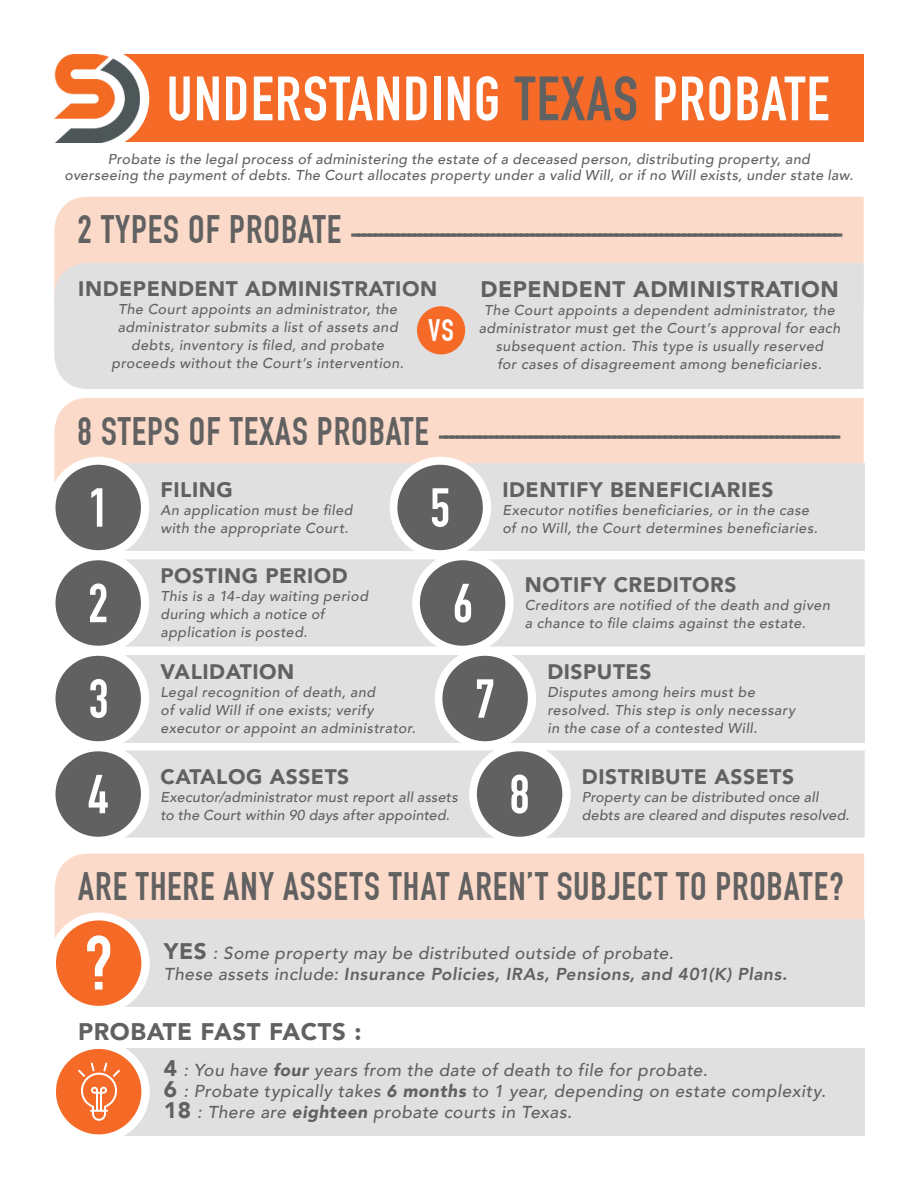
<style>
.page{position:relative;width:918px;height:1188px;background:#fff}
.page>*{position:absolute;margin:0;border:0;box-sizing:border-box;transform-origin:0 0}
.t1{font:700 75.45px "DIN Condensed";color:#fff}
.t2{font:700 61.5px "DIN Condensed";letter-spacing:.025em;color:#fff}
.t3{font:700 54px/95.6px "DIN Condensed";color:#fff}
.t4{font:700 38.85px "DIN Condensed";letter-spacing:.03em;color:#616161}
.t5{font:700 30.45px "DIN Condensed";color:#fff}
.t6{font:700 28.95px "DIN Condensed";color:#616161}
.t7{font:900 24px "Avenir";letter-spacing:.025em;color:#616161}
.t8{font:900 22.5px "Avenir";letter-spacing:.025em;color:#616161}
.t9{font:900 21px "Avenir";letter-spacing:.025em;color:#616161}
.t10{font:italic 500 17.25px/21px "Avenir";letter-spacing:.03em;color:#616161}
.t11{font:italic 500 14.25px/18px "Avenir";letter-spacing:.03em;color:#616161}
.s1{color:#616161}
.s2{font-size:38.85px}
.s3{font-weight:900;font-style:normal;font-size:22.5px}
.s4{font-weight:800}
.s5{font-weight:900}
</style>
<div class="page">
<div style="left:96px;top:55px;width:768px;height:87px;background:#f56a27"></div>
<div style="left:48px;top:48px;width:101px;height:101px;background:#fff;border-radius:50%"></div>
<img style="left:55px;top:55px;width:84px;height:87px">
<div style="left:54px;top:197px;width:810px;height:66px;background:#fcdac9"></div>
<div style="left:54px;top:263px;width:810px;height:126px;background:#e0e0e0"></div>
<div style="left:417px;top:306px;width:48px;height:48px;background:#f56a27;border-radius:50%"></div>
<div style="left:54px;top:398px;width:810px;height:85px;background:#fcdac9"></div>
<div style="left:75px;top:464px;width:790px;height:87px;background:#e0e0e0"></div>
<div style="left:48px;top:457px;width:101px;height:101px;background:#fff;border-radius:50%"></div>
<div style="left:56px;top:465px;width:85px;height:85px;background:#616161;border-radius:50%"></div>
<div style="left:125px;top:559px;width:740px;height:88px;background:#e0e0e0"></div>
<div style="left:48px;top:552px;width:101px;height:102px;background:#fff;border-radius:50%"></div>
<div style="left:56px;top:560px;width:85px;height:86px;background:#616161;border-radius:50%"></div>
<div style="left:75px;top:655px;width:790px;height:87px;background:#e0e0e0"></div>
<div style="left:48px;top:648px;width:101px;height:101px;background:#fff;border-radius:50%"></div>
<div style="left:56px;top:656px;width:85px;height:85px;background:#616161;border-radius:50%"></div>
<div style="left:125px;top:750px;width:740px;height:88px;background:#e0e0e0"></div>
<div style="left:48px;top:743px;width:101px;height:102px;background:#fff;border-radius:50%"></div>
<div style="left:56px;top:751px;width:85px;height:86px;background:#616161;border-radius:50%"></div>
<div style="left:390px;top:457px;width:101px;height:101px;background:#fff;border-radius:50%"></div>
<div style="left:397px;top:465px;width:86px;height:85px;background:#616161;border-radius:50%"></div>
<div style="left:412px;top:552px;width:102px;height:102px;background:#fff;border-radius:50%"></div>
<div style="left:420px;top:560px;width:85px;height:86px;background:#616161;border-radius:50%"></div>
<div style="left:435px;top:648px;width:101px;height:101px;background:#fff;border-radius:50%"></div>
<div style="left:442px;top:656px;width:86px;height:85px;background:#616161;border-radius:50%"></div>
<div style="left:469px;top:743px;width:102px;height:102px;background:#fff;border-radius:50%"></div>
<div style="left:477px;top:751px;width:85px;height:86px;background:#616161;border-radius:50%"></div>
<div style="left:55px;top:854px;width:809px;height:82px;background:#fcdac9"></div>
<div style="left:96px;top:920px;width:768px;height:87px;background:#e0e0e0"></div>
<div style="left:48px;top:912px;width:102px;height:102px;background:#fff;border-radius:50%"></div>
<div style="left:56px;top:920px;width:85px;height:86px;background:#f56a27;border-radius:50%"></div>
<div style="left:96px;top:1048px;width:768px;height:87px;background:#e0e0e0"></div>
<div style="left:48px;top:1041px;width:102px;height:101px;background:#fff;border-radius:50%"></div>
<div style="left:56px;top:1049px;width:85px;height:85px;background:#f56a27;border-radius:50%"></div>
<svg style="left:78px;top:1062px;width:42px;height:59px"></svg>
<h2 class="t2" style="left:166px;top:74px;width:664px">UNDERSTANDING <span class="s1">TEXAS</span> PROBATE</h2>
<p class="t11" style="left:64px;top:152px;width:791px;line-height:16.5px;text-align:center">Probate is the legal process of administering the estate of a deceased person, distributing property, and<br>overseeing the payment of debts. The Court allocates property under a valid Will, or if no Will exists, under state law.</p>
<h3 class="t6" style="left:78px;top:222px;width:768px"><span class="s2">2 T Y P E S O F P R O B A T E</span> ---------------------------------------------------------------------------------------</h3>
<h3 class="t9" style="left:78px;top:276px;width:360px">INDEPENDENT ADMINISTRATION</h3>
<p class="t11" style="left:111px;top:301px;width:294px;text-align:center">The Court appoints an administrator, the administrator submits a list of assets and debts, inventory is filed, and probate proceeds without the Court’s intervention.</p>
<h3 class="t5" style="left:428px;top:318px;width:27px">VS</h3>
<h3 class="t8" style="left:480px;top:276px;width:360px">DEPENDENT ADMINISTRATION</h3>
<p class="t11" style="left:479px;top:302px;width:363px;text-align:center">The Court appoints a dependent administrator, the administrator must get the Court’s approval for each subsequent action. This type is usually reserved<br>for cases of disagreement among beneficiaries.</p>
<h3 class="t6" style="left:78px;top:423px;width:766px"><span class="s2">8 S T E P S O F T E X A S P R O B A T E</span> -----------------------------------------------------------------------</h3>
<h3 class="t9" style="left:160px;top:477px;width:74px">FILING</h3>
<p class="t11" style="left:160px;top:501px;width:194px">An application must be filed</p>
<h3 class="t3" style="left:430px;top:465px;width:22px">5</h3>
<h3 class="t9" style="left:502px;top:477px;width:273px">IDENTIFY BENEFICIARIES</h3>
<h3 class="t3" style="left:89px;top:465px;width:22px">1</h3>
<p class="t11" style="left:502px;top:501px;width:317px">Executor notifies beneficiaries, or in the case of no Will, the Court determines beneficiaries.</p>
<p class="t11" style="left:160px;top:521px;width:190px">with the appropriate Court.</p>
<h3 class="t3" style="left:88px;top:561px;width:22px">2</h3>
<h3 class="t3" style="left:88px;top:656px;width:22px">3<br>4</h3>
<h3 class="t9" style="left:160px;top:564px;width:189px">POSTING PERIOD</h3>
<p class="t11" style="left:160px;top:589px;width:209px">This is a 14-day waiting period during which a notice of application is posted.</p>
<h3 class="t9" style="left:160px;top:659px;width:135px">VALIDATION</h3>
<p class="t11" style="left:160px;top:685px;width:257px">Legal recognition of death, and<br>of valid Will if one exists; verify executor or appoint an administrator.</p>
<h3 class="t3" style="left:453px;top:561px;width:22px">6</h3>
<h3 class="t3" style="left:475px;top:656px;width:22px">7</h3>
<h3 class="t9" style="left:160px;top:764px;width:190px">CATALOG ASSETS</h3>
<p class="t11" style="left:160px;top:789px;width:299px">Executor/administrator must report all assets to the Court within 90 days after appointed.</p>
<h3 class="t9" style="left:525px;top:573px;width:213px">NOTIFY CREDITORS</h3>
<p class="t11" style="left:525px;top:597px;width:307px">Creditors are notified of the death and given</p>
<p class="t11" style="left:525px;top:615px;width:282px">a chance to file claims against the estate.</p>
<h3 class="t9" style="left:547px;top:659px;width:106px">DISPUTES</h3>
<p class="t11" style="left:547px;top:685px;width:249px">Disputes among heirs must be resolved. This step is only necessary in the case of a contested Will.</p>
<h3 class="t3" style="left:510px;top:752px;width:22px">8</h3>
<h3 class="t9" style="left:582px;top:764px;width:214px">DISTRIBUTE ASSETS</h3>
<p class="t11" style="left:582px;top:789px;width:269px">Property can be distributed once all debts are cleared and disputes resolved.</p>
<h3 class="t4" style="left:78px;top:871px;width:767px">ARE THERE ANY ASSETS THAT AREN’T SUBJECT TO PROBATE?</h3>
<h1 class="t1" style="left:85px;top:933px;width:29px">?</h1>
<p class="t10" style="left:164px;top:945px;width:625px"><span class="s3">YES</span> : Some property may be distributed outside of probate.<br>These assets include: <span class="s4">Insurance Policies, IRAs, Pensions, and 401(K) Plans.</span></p>
<h3 class="t7" style="left:78px;top:1018px;width:285px">PROBATE FAST FACTS :</h3>
<p class="t10" style="left:164px;top:1061px;width:663px"><span class="s3">4</span> : You have <span class="s5">four</span> years from the date of death to file for probate.<br><span class="s3">6</span> : Probate typically takes <span class="s5">6 months</span> to 1 year, depending on estate complexity.<br><span class="s3">18</span> : There are <span class="s5">eighteen</span> probate courts in Texas.</p>
</div>
